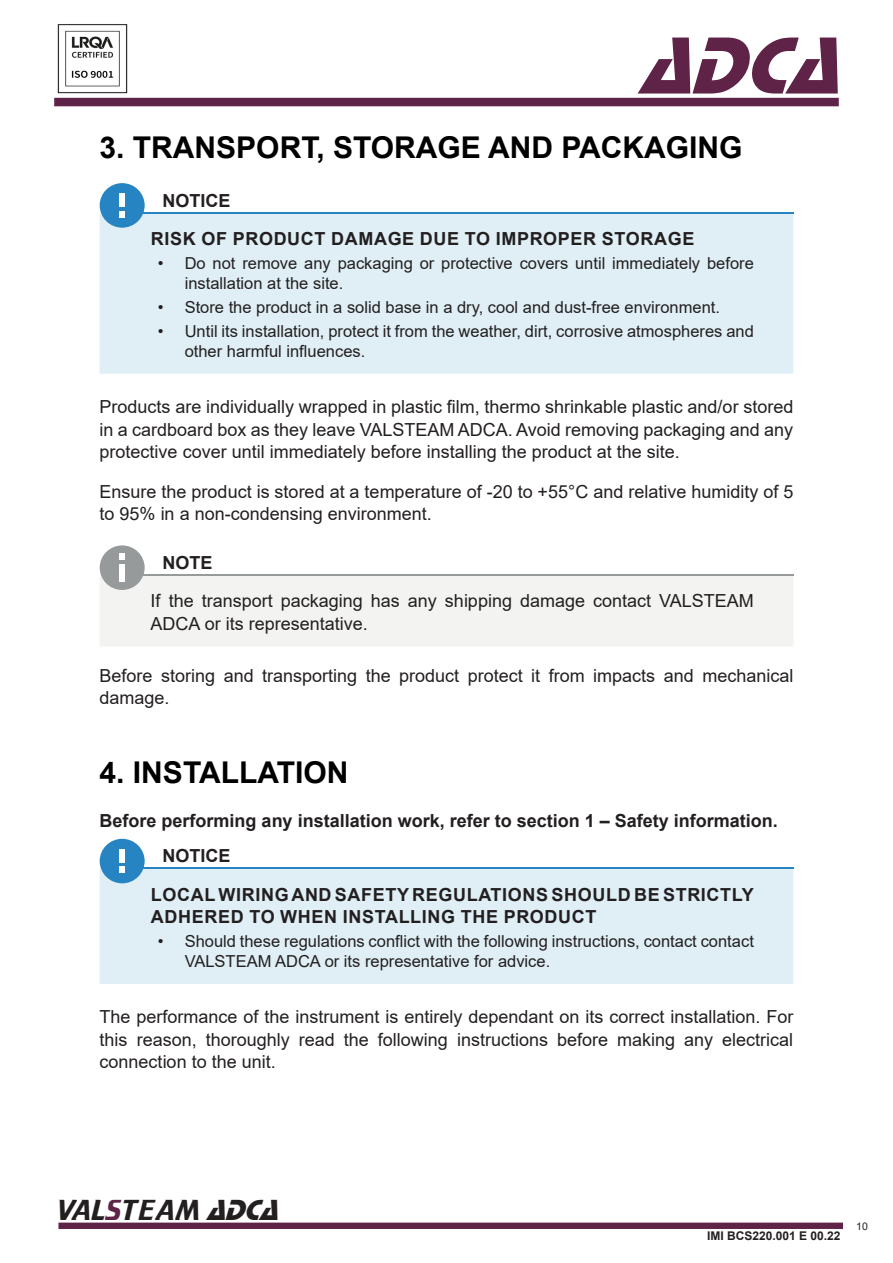
<style>
.page{position:relative;width:893px;height:1263px;background:#fff}
.page>*{position:absolute;margin:0;border:0;box-sizing:border-box;transform-origin:0 0}
.t1{font:italic 84px "Stop D";color:#5f2348}
.Título{font:700 30px "Arial";color:#000}
.t2{font:30px "Trekker";color:#231f20}
.Texto_Título{font:18px/22.5px "Arial";color:#231f20;text-align:justify}
.Aviso_Título_2{font:700 18px/22.5px "Arial";letter-spacing:.035em;color:#231f20}
.Aviso_Texto{font:18px/22.5px "Arial";color:#231f20}
.Texto_Subtítulo{font:18px/22.5px "Arial";color:#231f20}
.Texto_Título_Before{font:700 18px "Arial";color:#231f20}
.Aviso_Título_1{font:700 18px "Arial";color:#231f20}
.t3{font:16.5px/19.8px "Arial";color:#231f20}
.t4{font:700 12px "Arial";color:#231f20}
.t5{font:10.5px "Arial";color:#231f20}
.s1{color:#5f2348}
.s2{font-family:"Stop D";font-style:italic}
</style>
<div class="page">
<div style="left:58px;top:1222px;width:785px;height:7px;background:#5f2348;border:2px solid #5f2348"></div>
<div style="left:54px;top:98px;width:785px;height:8px;background:#5e2348"></div>
<img style="left:57px;top:24px;width:71px;height:70px">
<div style="left:100px;top:213px;width:693px;height:161px;background:#dfeff5"></div>
<hr style="left:136px;top:212px;width:657px;height:1px;background:#2784c3">
<div style="left:100px;top:183px;width:45px;height:45px;background:#2784c3;border-radius:50%"></div>
<svg style="left:119px;top:211px;width:6px;height:6px"></svg>
<div style="left:119px;top:194px;width:6px;height:13px;background:#fff"></div>
<div style="left:100px;top:575px;width:693px;height:71px;background:#f3f3f1"></div>
<hr style="left:136px;top:574px;width:657px;height:1px;background:#979a9b">
<div style="left:100px;top:545px;width:45px;height:45px;background:#979a9b;border-radius:50%"></div>
<div style="left:119px;top:553px;width:6px;height:7px;background:#fff"></div>
<div style="left:119px;top:564px;width:6px;height:18px;background:#fff"></div>
<div style="left:100px;top:869px;width:693px;height:115px;background:#dfeff5"></div>
<hr style="left:136px;top:868px;width:657px;height:1px;background:#2784c3">
<div style="left:100px;top:839px;width:45px;height:44px;background:#2784c3;border-radius:50%"></div>
<div style="left:119px;top:866px;width:6px;height:7px;background:#fff"></div>
<div style="left:119px;top:849px;width:6px;height:13px;background:#fff"></div>
<h1 class="t1" style="left:639px;top:18px;width:227px">ADCA</h1>
<p class="Título" style="left:100px;top:126px;width:644px">3. TRANSPORT, STORAGE AND PACKAGING</p>
<p class="Aviso_Título_1" style="left:162px;top:188px;width:70px">NOTICE</p>
<p class="Aviso_Título_2" style="left:151px;top:228px;width:545px">RISK OF PRODUCT DAMAGE DUE TO IMPROPER STORAGE</p>
<p class="t3" style="left:185px;top:253px;width:571px;text-indent:-27px">• Do not remove any packaging or protective covers until immediately before installation at the site.</p>
<p class="t3" style="left:158px;top:297px;width:564px">• Store the product in a solid base in a dry, cool and dust-free environment.</p>
<p class="t3" style="left:185px;top:321px;width:571px;text-indent:-27px">• Until its installation, protect it from the weather, dirt, corrosive atmospheres and other harmful influences.</p>
<p class="Texto_Título" style="left:100px;top:395px;width:695px">Products are individually wrapped in plastic film, thermo shrinkable plastic and/or stored in a cardboard box as they leave VALSTEAM ADCA. Avoid removing packaging and any protective cover until immediately before installing the product at the site.</p>
<p class="Texto_Título" style="left:100px;top:480px;width:695px">Ensure the product is stored at a temperature of -20 to +55°C and relative humidity of 5 to 95% in a non-condensing environment.</p>
<p class="Aviso_Título_1" style="left:162px;top:550px;width:52px">NOTE</p>
<p class="Aviso_Texto" style="left:151px;top:589px;width:605px">If the transport packaging has any shipping damage contact VALSTEAM<br>ADCA or its representative.</p>
<p class="Texto_Subtítulo" style="left:100px;top:664px;width:695px">Before storing and transporting the product protect it from impacts and mechanical damage.</p>
<p class="Título" style="left:100px;top:751px;width:250px">4. INSTALLATION</p>
<p class="Texto_Título_Before" style="left:100px;top:808px;width:680px">Before performing any installation work, refer to section 1 – Safety information.</p>
<p class="Aviso_Título_1" style="left:162px;top:843px;width:70px">NOTICE</p>
<p class="Aviso_Título_2" style="left:151px;top:883px;width:604px">LOCAL WIRING AND SAFETY REGULATIONS SHOULD BE STRICTLY<br>ADHERED TO WHEN INSTALLING THE PRODUCT</p>
<p class="t3" style="left:185px;top:931px;width:571px;text-indent:-27px">• Should these regulations conflict with the following instructions, contact contact<br>VALSTEAM ADCA or its representative for advice.</p>
<p class="Texto_Título" style="left:100px;top:1006px;width:695px">The performance of the instrument is entirely dependant on its correct installation. For this reason, thoroughly read the following instructions before making any electrical connection to the unit.</p>
<h2 class="t2" style="left:57px;top:1194px;width:232px">VAL<span class="s1">S</span>TEAM <span class="s2">ADCA</span></h2>
<p class="t4" style="left:707px;top:1227px;width:135px">IMI BCS220.001 E 00.22</p>
<p class="t5" style="left:856px;top:1219px;width:13px">10</p>
</div>
